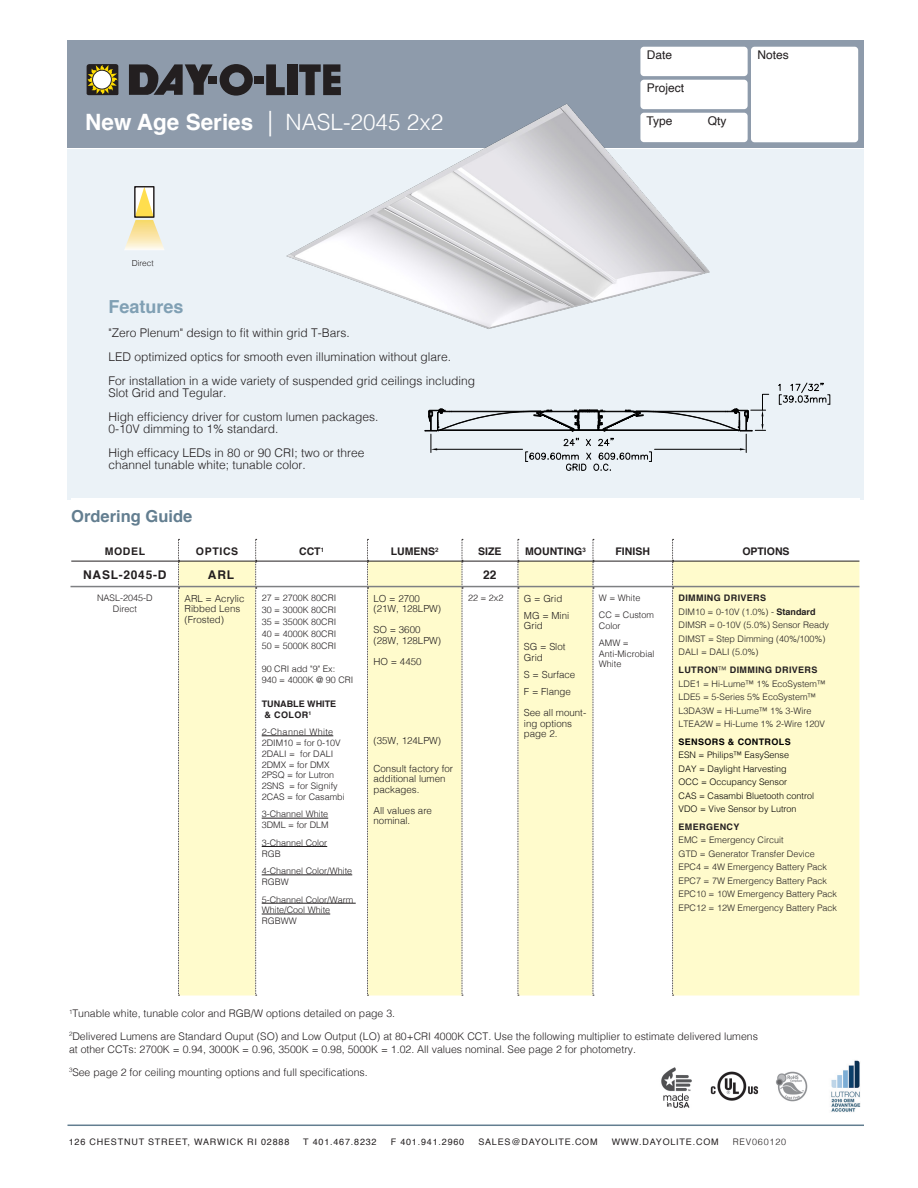
<style>
.page{position:relative;width:918px;height:1188px;background:#fff}
.page>*{position:absolute;margin:0;border:0;box-sizing:border-box;transform-origin:0 0}
.product_name{font:700 22.5px "Helvetica";color:#fff}
.t1{font:700 18px "Helvetica";color:#80a0b4}
.section_headers{font:700 16.5px "Helvetica";color:#637e90}
.t2{font:300 12px/12px "Helvetica";color:#231f20}
.t3{font:12px "Helvetica";color:#231f20}
.t4{font:700 12px "Helvetica";letter-spacing:.06em;color:#231f20}
.lamp_lumens_text{font:300 10.5px/13.5px "Helvetica";color:#231f20}
.t5{font:700 10.5px "Helvetica";color:#231f20}
.t6{font:300 9.75px/10.5px "Helvetica";color:#231f20}
.t7{font:300 9px/13.5px "Helvetica";color:#231f20}
.t8{font:300 9px/13.5px "Helvetica";color:#000}
.t9{font:9px "Helvetica";letter-spacing:.09em;color:#231f20}
.t10{font:700 9px/10.8px "Helvetica";color:#231f20}
.t11{font:300 9px "Helvetica";letter-spacing:.09em;color:#231f20}
.t12{font:8.7px "Arial";letter-spacing:.01em;color:#231f20}
.diagram_measurements{font:300 8.25px "Helvetica";color:#231f20}
.s1{font-weight:300;font-size:25.5px}
.s2{font-weight:300}
.s3{font-weight:700}
</style>
<div class="page">
<div style="left:68px;top:40px;width:796px;height:108px;background:#8e9bab"></div>
<hr style="left:68px;top:1125px;width:796px;height:1px;background:#637e90">
<svg style="left:87px;top:64px;width:31px;height:32px"></svg>
<div style="left:93px;top:70px;width:18px;height:19px;background:#fff;border-radius:50%"></div>
<div style="left:92px;top:70px;width:20px;height:19px;border:1px solid #231f20;border-radius:50%"></div>
<svg style="left:129px;top:64px;width:84px;height:31px"></svg>
<div style="left:209px;top:77px;width:8px;height:7px;background:#231f20"></div>
<svg style="left:220px;top:64px;width:33px;height:32px"></svg>
<div style="left:255px;top:76px;width:9px;height:8px;background:#231f20"></div>
<svg style="left:266px;top:64px;width:19px;height:31px"></svg>
<div style="left:287px;top:64px;width:10px;height:31px;background:#231f20"></div>
<svg style="left:299px;top:64px;width:42px;height:31px"></svg>
<div style="left:640px;top:113px;width:108px;height:29px;background:#fff;border-radius:4px"></div>
<div style="left:640px;top:80px;width:108px;height:29px;background:#fff;border-radius:4px"></div>
<div style="left:640px;top:47px;width:108px;height:29px;background:#fff;border-radius:4px"></div>
<div style="left:751px;top:47px;width:107px;height:95px;background:#fff;border-radius:4px"></div>
<div style="left:68px;top:149px;width:796px;height:351px;background:#ebf2f7"></div>
<div style="left:71px;top:499px;width:788px;height:40px;background:#fff"></div>
<svg style="left:179px;top:562px;width:680px;height:434px;fill:#fffbcc"></svg>
<svg style="left:178px;top:539px;width:1px;height:457px"></svg>
<svg style="left:255px;top:539px;width:2px;height:457px"></svg>
<svg style="left:367px;top:539px;width:2px;height:457px"></svg>
<svg style="left:462px;top:539px;width:1px;height:457px"></svg>
<svg style="left:518px;top:539px;width:1px;height:457px"></svg>
<svg style="left:593px;top:539px;width:1px;height:457px"></svg>
<svg style="left:672px;top:539px;width:2px;height:457px"></svg>
<hr style="left:71px;top:561px;width:108px;height:1px;background:#231f20">
<hr style="left:178px;top:561px;width:78px;height:1px;background:#231f20">
<hr style="left:256px;top:561px;width:111px;height:1px;background:#231f20">
<hr style="left:368px;top:561px;width:94px;height:1px;background:#231f20">
<hr style="left:462px;top:561px;width:56px;height:1px;background:#231f20">
<hr style="left:518px;top:561px;width:75px;height:1px;background:#231f20">
<hr style="left:593px;top:561px;width:80px;height:1px;background:#231f20">
<hr style="left:673px;top:561px;width:186px;height:1px;background:#231f20">
<hr style="left:262px;top:736px;width:71px;height:1px;background:#231f20">
<hr style="left:262px;top:818px;width:66px;height:1px;background:#231f20">
<hr style="left:262px;top:846px;width:65px;height:1px;background:#231f20">
<hr style="left:262px;top:875px;width:90px;height:1px;background:#231f20">
<hr style="left:262px;top:903px;width:94px;height:1px;background:#231f20">
<hr style="left:262px;top:914px;width:68px;height:1px;background:#231f20">
<img style="left:661px;top:1067px;width:147px;height:41px">
<img style="left:831px;top:1060px;width:30px;height:52px">
<hr style="left:70px;top:586px;width:789px;height:1px;background:#7e8083">
<div style="left:134px;top:186px;width:21px;height:32px;border:1px solid #231f20"></div>
<svg style="left:124px;top:187px;width:40px;height:63px"></svg>
<img style="left:286px;top:100px;width:430px;height:229px">
<svg style="left:424px;top:394px;width:345px;height:77px"></svg>
<svg style="left:778px;top:383px;width:52px;height:22px"></svg>
<h3 class="t3" style="left:647px;top:45px;width:27px">Date</h3>
<h3 class="t3" style="left:757px;top:45px;width:33px">Notes</h3>
<p class="product_name" style="left:85px;top:104px;width:359px">New Age Series <span class="s1">|</span> <span class="s2">NASL-2045 2x2</span></p>
<p class="diagram_measurements" style="left:132px;top:256px;width:24px">Direct</p>
<p class="t1" style="left:108px;top:292px;width:77px">Features</p>
<p class="t2" style="left:108px;top:320px;width:344px;line-height:24px">"Zero Plenum" design to fit within grid T-Bars.<br>LED optimized optics for smooth even illumination without glare.</p>
<p class="t2" style="left:108px;top:374px;width:368px">For installation in a wide variety of suspended grid ceilings including<br>Slot Grid and Tegular.</p>
<p class="t2" style="left:108px;top:410px;width:272px">High efficiency driver for custom lumen packages.<br>0-10V dimming to 1% standard.</p>
<p class="t2" style="left:108px;top:446px;width:258px">High efficacy LEDs in 80 or 90 CRI; two or three channel tunable white; tunable color.</p>
<p class="t12" style="left:169px;top:457px;width:62px">Direct / Indirect</p>
<h3 class="t3" style="left:647px;top:78px;width:39px">Project</h3>
<h3 class="t3" style="left:647px;top:111px;width:28px">Type</h3>
<h3 class="t3" style="left:708px;top:111px;width:20px">Qty</h3>
<p class="section_headers" style="left:71px;top:503px;width:123px">Ordering Guide</p>
<p class="t5" style="left:105px;top:543px;width:42px">MODEL</p>
<p class="t5" style="left:196px;top:543px;width:44px">OPTICS</p>
<p class="t5" style="left:299px;top:543px;width:26px">CCT<sup>1</sup></p>
<p class="t5" style="left:391px;top:543px;width:49px">LUMENS<sup>2</sup></p>
<p class="t5" style="left:478px;top:543px;width:25px">SIZE</p>
<p class="t5" style="left:525px;top:543px;width:62px">MOUNTING<sup>3</sup></p>
<p class="t5" style="left:616px;top:543px;width:36px">FINISH</p>
<p class="t5" style="left:742px;top:543px;width:49px">OPTIONS</p>
<p class="t4" style="left:83px;top:565px;width:85px">NASL-2045-D</p>
<p class="t4" style="left:208px;top:565px;width:28px">ARL</p>
<p class="t4" style="left:483px;top:565px;width:15px">22</p>
<p class="t7" style="left:97px;top:592px;width:57px;line-height:10.5px;text-align:center">NASL-2045-D<br>Direct</p>
<p class="t6" style="left:184px;top:592px;width:62px">ARL = Acrylic<br>Ribbed Lens (Frosted)</p>
<p class="t7" style="left:262px;top:591px;width:76px;line-height:12px;text-align:justify">27 = 2700K 80CRI 30 = 3000K 80CRI 35 = 3500K 80CRI 40 = 4000K 80CRI 50 = 5000K 80CRI</p>
<p class="t7" style="left:262px;top:663px;width:93px;line-height:10.8px">90 CRI add "9" Ex:<br>940 = 4000K @ 90 CRI</p>
<p class="t10" style="left:265px;top:698px;width:73px;text-indent:-3px">TUNABLE WHITE &amp; COLOR<sup>1</sup></p>
<p class="t7" style="left:262px;top:726px;width:84px;line-height:10.8px">2-Channel White<br>2DIM10 = for 0-10V<br>2DALI = for DALI<br>2DMX = for DMX<br>2PSQ = for Lutron<br>2SNS = for Signify<br>2CAS = for Casambi</p>
<p class="t7" style="left:262px;top:808px;width:68px;line-height:10.8px">3-Channel White<br>3DML = for DLM</p>
<p class="t7" style="left:262px;top:837px;width:67px;line-height:10.8px">3-Channel Color<br>RGB</p>
<p class="t7" style="left:262px;top:865px;width:92px;line-height:10.8px">4-Channel Color/White<br>RGBW</p>
<p class="t7" style="left:262px;top:893px;width:93px;line-height:10.8px">5-Channel Color/Warm<br>White/Cool White<br>RGBWW</p>
<p class="t6" style="left:374px;top:592px;width:69px">LO = 2700 (21W, 128LPW)</p>
<p class="t6" style="left:374px;top:624px;width:69px">SO = 3600 (28W, 128LPW)</p>
<p class="t6" style="left:374px;top:655px;width:50px">HO = 4450</p>
<p class="t7" style="left:468px;top:591px;width:37px">22 = 2x2</p>
<p class="t6" style="left:524px;top:592px;width:40px">G = Grid</p>
<p class="t6" style="left:524px;top:610px;width:47px">MG = Mini<br>Grid</p>
<p class="t6" style="left:524px;top:641px;width:43px">SG = Slot<br>Grid</p>
<p class="t6" style="left:524px;top:669px;width:53px">S = Surface</p>
<p class="t6" style="left:524px;top:681px;width:64px;line-height:21px">F = Flange<br>See all mount-</p>
<p class="t6" style="left:524px;top:718px;width:50px">ing options page 2.</p>
<p class="t7" style="left:599px;top:591px;width:43px">W = White</p>
<p class="t7" style="left:599px;top:609px;width:56px;line-height:10.5px">CC = Custom<br>Color</p>
<p class="t7" style="left:599px;top:637px;width:57px;line-height:10.5px">AMW =<br>Anti-Microbial<br>White</p>
<p class="t7" style="left:679px;top:591px;width:152px"><span class="s3">DIMMING DRIVERS<br></span>DIM10 = 0-10V (1.0%) - <span class="s3">Standard<br></span>DIMSR = 0-10V (5.0%) Sensor Ready<br>DIMST = Step Dimming (40%/100%)<br>DALI = DALI (5.0%)</p>
<p class="t7" style="left:679px;top:662px;width:148px"><span class="s3">LUTRON</span>™ <span class="s3">DIMMING DRIVERS<br></span>LDE1 = Hi-Lume™ 1% EcoSystem™<br>LDE5 = 5-Series 5% EcoSystem™<br>L3DA3W = Hi-Lume™ 1% 3-Wire<br>LTEA2W = Hi-Lume 1% 2-Wire 120V</p>
<p class="t8" style="left:679px;top:734px;width:137px"><span class="s3">SENSORS &amp; CONTROLS<br></span>ESN = Philips™ EasySense<br>DAY = Daylight Harvesting<br>OCC = Occupancy Sensor<br>CAS = Casambi Bluetooth control<br>VDO = Vive Sensor by Lutron</p>
<p class="t7" style="left:679px;top:819px;width:160px"><span class="s3">EMERGENCY<br></span>EMC = Emergency Circuit<br>GTD = Generator Transfer Device<br>EPC4 = 4W Emergency Battery Pack<br>EPC7 = 7W Emergency Battery Pack<br>EPC10 = 10W Emergency Battery Pack<br>EPC12 = 12W Emergency Battery Pack</p>
<p class="t12" style="left:211px;top:627px;width:90px">Recessed Asymmetric</p>
<p class="t6" style="left:374px;top:735px;width:69px">(35W, 124LPW)</p>
<p class="t6" style="left:374px;top:763px;width:81px">Consult factory for additional lumen packages.</p>
<p class="t6" style="left:374px;top:805px;width:60px">All values are nominal.</p>
<p class="lamp_lumens_text" style="left:69px;top:1006px;width:328px"><sup>1</sup>Tunable white, tunable color and RGB/W options detailed on page 3.</p>
<p class="lamp_lumens_text" style="left:69px;top:1029px;width:690px"><sup>2</sup>Delivered Lumens are Standard Ouput (SO) and Low Output (LO) at 80+CRI 4000K CCT. Use the following multiplier to estimate delivered lumens at other CCTs: 2700K = 0.94, 3000K = 0.96, 3500K = 0.98, 5000K = 1.02. All values nominal. See page 2 for photometry.</p>
<p class="lamp_lumens_text" style="left:69px;top:1065px;width:300px"><sup>3</sup>See page 2 for ceiling mounting options and full specifications.</p>
<p class="t9" style="left:69px;top:1135px;width:222px">126 CHESTNUT STREET, WARWICK RI 02888</p>
<p class="t9" style="left:303px;top:1135px;width:75px">T 401.467.8232</p>
<p class="t9" style="left:391px;top:1135px;width:75px">F 401.941.2960</p>
<p class="t9" style="left:478px;top:1135px;width:121px">SALES@DAYOLITE.COM</p>
<p class="t9" style="left:612px;top:1135px;width:108px">WWW.DAYOLITE.COM</p>
<p class="t11" style="left:733px;top:1134px;width:55px">REV060120</p>
</div>
